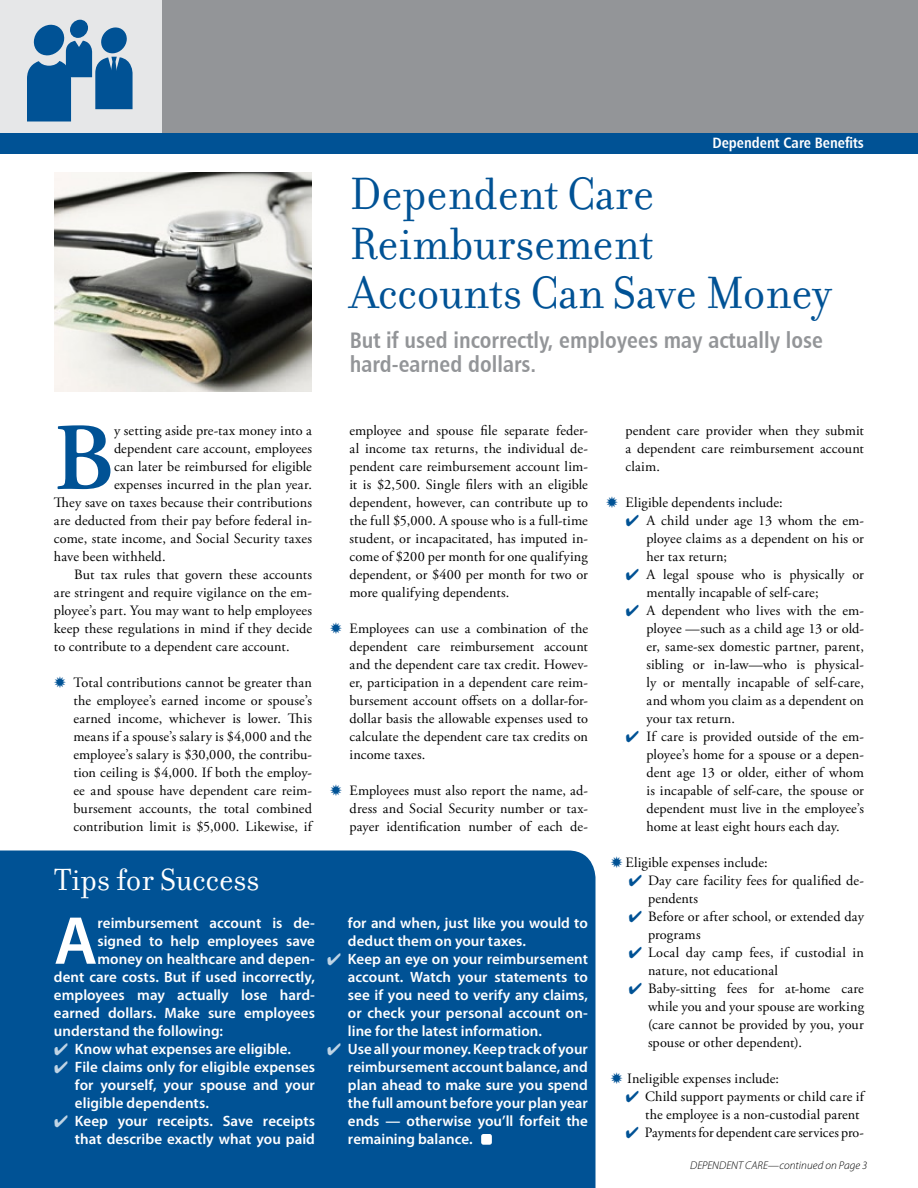
<style>
.page{position:relative;width:918px;height:1188px;background:#fff}
.page>*{position:absolute;margin:0;border:0;box-sizing:border-box;transform-origin:0 0}
.t1{font:600 95.7px "Adobe Garamond Pro";color:#005295}
.t2{font:600 68.4px "Myriad Pro";color:#fff}
.t3{font:48.75px/49.5px "Filosofia";color:#005295}
.t4{font:33px "Filosofia";color:#fff}
.t5{font:22.5px/24px "Humanist 777 BT Bold Condensed B";color:#939598}
.t6{font:600 15px/18px "Myriad Pro";color:#fff;text-align:justify}
.t7{font:15px "Humanist 777 BT Bold Condensed B";color:#fff}
.t8{font:14.25px/18px "Adobe Garamond Pro";letter-spacing:.005em;color:#000;text-align:justify}
.t9{font:italic 300 11.25px "Myriad Pro";color:#000}
.s1{color:#bfd4e5}
.s2{color:#005295}
</style>
<div class="page">
<div style="left:0;top:0;width:918px;height:154px;background:#939598"></div>
<div style="left:0;top:0;width:162px;height:148px;background:#e6e7e8"></div>
<div style="left:70px;top:20px;width:18px;height:18px;background:#005295;border-radius:50%"></div>
<svg style="left:27px;top:24px;width:106px;height:98px"></svg>
<div style="left:0;top:133px;width:918px;height:21px;background:#005295"></div>
<img style="left:54px;top:172px;width:258px;height:220px">
<div style="left:0;top:850px;width:596px;height:338px;background:#005295"></div>
<div style="left:481px;top:1134px;width:11px;height:11px;background:#fff;border-radius:2px"></div>
<p class="t7" style="left:712px;top:133px;width:153px">Dependent Care Benefits</p>
<h3 class="t3" style="left:350px;top:170px;width:484px">Dependent Care<br>Reimbursement<br>Accounts Can Save Money</h3>
<h3 class="t5" style="left:350px;top:328px;width:475px">But if used incorrectly, employees may actually lose hard-earned dollars.</h3>
<h1 class="t1" style="left:54px;top:403px;width:62px">B</h1>
<p class="t8" style="left:114px;top:422px;width:199px">y setting aside pre-tax money into a</p>
<p class="t8" style="left:114px;top:440px;width:200px">dependent care account, employees</p>
<p class="t8" style="left:114px;top:458px;width:199px">can later be reimbursed for eligible</p>
<p class="t8" style="left:114px;top:476px;width:199px">expenses incurred in the plan year.</p>
<p class="t8" style="left:54px;top:494px;width:259px">They save on taxes because their contributions</p>
<p class="t8" style="left:54px;top:512px;width:259px">are deducted from their pay before federal in-</p>
<p class="t8" style="left:54px;top:530px;width:259px">come, state income, and Social Security taxes</p>
<p class="t8" style="left:54px;top:548px;width:113px">have been withheld.</p>
<p class="t8" style="left:74px;top:566px;width:239px">But tax rules that govern these accounts</p>
<p class="t8" style="left:54px;top:584px;width:259px">are stringent and require vigilance on the em-</p>
<p class="t8" style="left:54px;top:602px;width:260px">ployee’s part. You may want to help employees</p>
<p class="t8" style="left:54px;top:620px;width:259px">keep these regulations in mind if they decide</p>
<p class="t8" style="left:54px;top:638px;width:237px">to contribute to a dependent care account.</p>
<p class="t8" style="left:73px;top:674px;width:240px">Total contributions cannot be greater than the employee’s earned income or spouse’s earned income, whichever is lower. This means if a spouse’s salary is $4,000 and the employee’s salary is $30,000, the contribu&shy;tion ceiling is $4,000. If both the employ&shy;ee and spouse have dependent care reim&shy;bursement accounts, the total combined contribution limit is $5,000. Likewise, if</p>
<p class="t8" style="left:349px;top:422px;width:240px">employee and spouse file separate feder&shy;al income tax returns, the individual de&shy;pendent care reimbursement account lim&shy;it is $2,500. Single filers with an eligible dependent, however, can contribute up to the full $5,000. A spouse who is a full-time student, or incapacitated, has imputed in&shy;come of $200 per month for one qualifying dependent, or $400 per month for two or more qualifying dependents.</p>
<p class="t8" style="left:349px;top:620px;width:240px">Employees can use a combination of the dependent care reimbursement account and the dependent care tax credit. Howev&shy;er, participation in a dependent care reim&shy;bursement account offsets on a dollar-for&shy;dollar basis the allowable expenses used to calculate the dependent care tax credits on income taxes.</p>
<p class="t8" style="left:349px;top:782px;width:240px">Employees must also report the name, ad&shy;dress and Social Security number or tax&shy;payer identification number of each de-</p>
<h3 class="t4" style="left:54px;top:862px;width:207px">Tips for Success</h3>
<h2 class="t2" style="left:54px;top:903px;width:45px">A</h2>
<p class="t6" style="left:98px;top:914px;width:219px">reimbursement account is de-</p>
<p class="t6" style="left:98px;top:932px;width:219px">signed to help employees save</p>
<p class="t6" style="left:98px;top:950px;width:219px">money on healthcare and depen-</p>
<p class="t6" style="left:54px;top:968px;width:263px">dent care costs. But if used incorrectly,</p>
<p class="t6" style="left:54px;top:986px;width:262px">employees may actually lose hard-</p>
<p class="t6" style="left:54px;top:1004px;width:263px">earned dollars. Make sure employees</p>
<p class="t6" style="left:54px;top:1022px;width:171px">understand the following:</p>
<p class="t6" style="left:54px;top:1040px;width:239px"><span class="s1">✔</span> Know what expenses are eligible.</p>
<p class="t6" style="left:75px;top:1058px;width:242px;text-indent:-21px"><span class="s1">✔</span> File claims only for eligible expenses for yourself, your spouse and your eligible dependents.</p>
<p class="t6" style="left:54px;top:1112px;width:263px;text-align:right"><span class="s1">✔</span> Keep your receipts. Save receipts that describe exactly what you paid</p>
<p class="t6" style="left:348px;top:914px;width:241px">for and when, just like you would to deduct them on your taxes.</p>
<p class="t6" style="left:348px;top:950px;width:242px;text-indent:-21px"><span class="s1">✔</span> Keep an eye on your reimbursement account. Watch your statements to see if you need to verify any claims, or check your personal account on&shy;line for the latest information.</p>
<p class="t6" style="left:348px;top:1040px;width:242px;text-indent:-21px"><span class="s1">✔</span> Use all your money. Keep track of your reimbursement account balance, and plan ahead to make sure you spend the full amount before your plan year ends — otherwise you’ll forfeit the remaining balance.</p>
<p class="t8" style="left:625px;top:422px;width:240px">pendent care provider when they submit a dependent care reimbursement account claim.</p>
<p class="t8" style="left:625px;top:494px;width:159px">Eligible dependents include:</p>
<p class="t8" style="left:646px;top:512px;width:219px;text-indent:-21px"><span class="s2">✔</span> A child under age 13 whom the em&shy;ployee claims as a dependent on his or her tax return;</p>
<p class="t8" style="left:646px;top:566px;width:219px;text-indent:-21px"><span class="s2">✔</span> A legal spouse who is physically or mentally incapable of self-care;</p>
<p class="t8" style="left:646px;top:602px;width:219px;text-indent:-21px"><span class="s2">✔</span> A dependent who lives with the em&shy;ployee —such as a child age 13 or old&shy;er, same-sex domestic partner, parent, sibling or in-law—who is physical&shy;ly or mentally incapable of self-care, and whom you claim as a dependent on your tax return.</p>
<p class="t8" style="left:646px;top:728px;width:219px;text-indent:-21px"><span class="s2">✔</span> If care is provided outside of the em&shy;ployee’s home for a spouse or a depen&shy;dent age 13 or older, either of whom is incapable of self-care, the spouse or dependent must live in the employee’s home at least eight hours each day.</p>
<p class="t8" style="left:626px;top:854px;width:144px">Eligible expenses include:</p>
<p class="t8" style="left:648px;top:872px;width:218px;text-indent:-19px"><span class="s2">✔</span> Day care facility fees for qualified de&shy;pendents</p>
<p class="t8" style="left:648px;top:908px;width:217px;text-indent:-19px"><span class="s2">✔</span> Before or after school, or extended day programs</p>
<p class="t8" style="left:648px;top:944px;width:217px;text-indent:-19px"><span class="s2">✔</span> Local day camp fees, if custodial in nature, not educational</p>
<p class="t8" style="left:648px;top:980px;width:218px;text-indent:-19px"><span class="s2">✔</span> Baby-sitting fees for at-home care while you and your spouse are working (care cannot be provided by you, your spouse or other dependent).</p>
<p class="t8" style="left:627px;top:1070px;width:153px">Ineligible expenses include:</p>
<p class="t8" style="left:645px;top:1088px;width:220px;text-indent:-19px"><span class="s2">✔</span> Child support payments or child care if the employee is a non-custodial parent</p>
<p class="t8" style="left:626px;top:1124px;width:240px"><span class="s2">✔</span> Payments for dependent care services pro-</p>
<p class="t9" style="left:690px;top:1160px;width:179px">DEPENDENT CARE—continued on Page 3</p>
</div>
